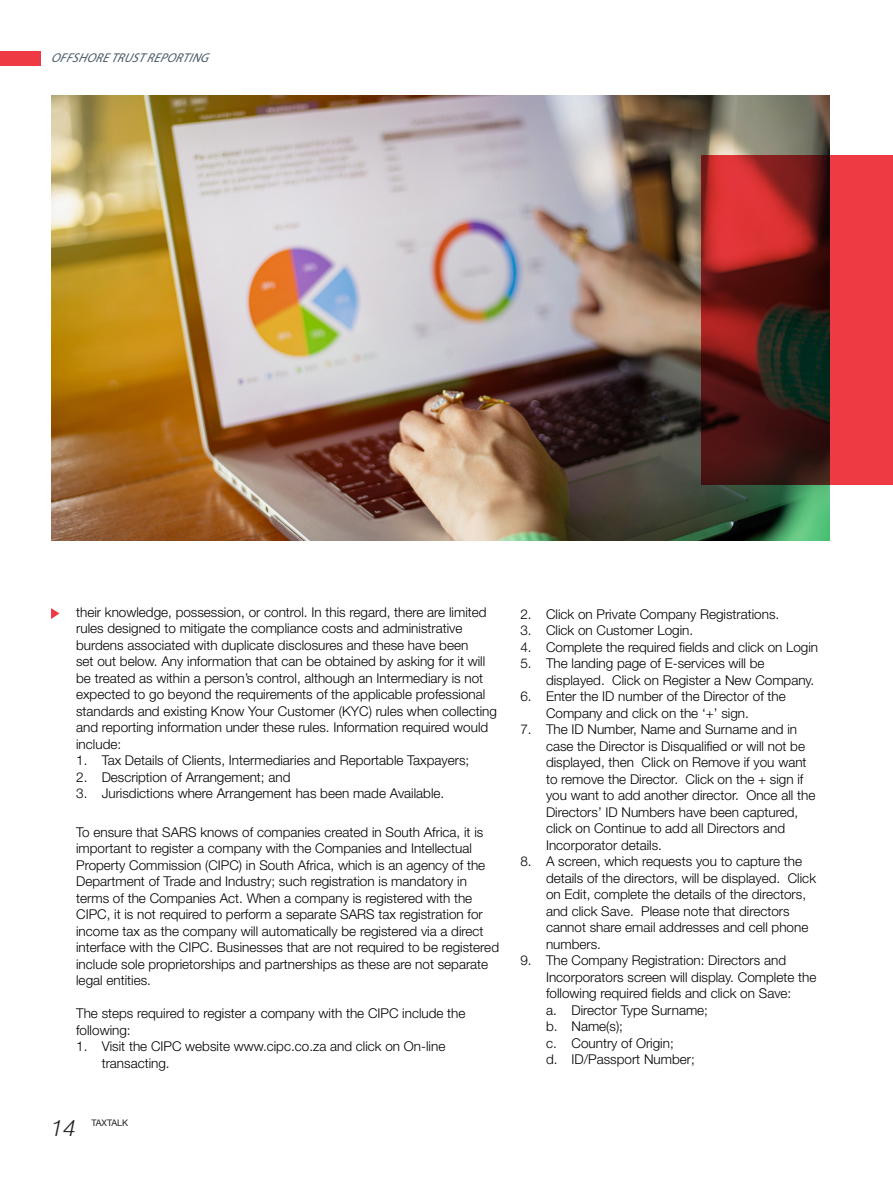
<style>
.page{position:relative;width:893px;height:1178px;background:#fff}
.page>*{position:absolute;margin:0;border:0;box-sizing:border-box;transform-origin:0 0}
.t1{font:italic 300 22.5px "Helvetica Neue";color:#231f20}
.t2{font:300 13.5px/16.5px "Helvetica Neue";color:#000}
.t3{font:italic 12.75px "Myriad Pro";color:#475865}
.t4{font:9px "Helvetica Neue";color:#231f20}
</style>
<div class="page">
<img style="left:51px;top:95px;width:778px;height:445px">
<svg style="left:702px;top:155px;width:191px;height:330px;background:#912627"></svg>
<div style="left:0;top:51px;width:40px;height:15px;background:#ee3a42"></div>
<svg style="left:51px;top:608px;width:9px;height:11px"></svg>
<p class="t3" style="left:51px;top:49px;width:163px">OFFSHORETRUST REPORTING</p>
<p class="t2" style="left:76px;top:603px;width:422px">their knowledge, possession, or control. In this regard, there are limited rules designed to mitigate the compliance costs and administrative burdens associated with duplicate disclosures and these have been<br>set out below. Any information that can be obtained by asking for it will be treated as within a person’s control, although an Intermediary is not expected to go beyond the requirements of the applicable professional standards and existing Know Your Customer (KYC) rules when collecting and reporting information under these rules. Information required would include:</p>
<p class="t2" style="left:76px;top:752px;width:395px">1. Tax Details of Clients, Intermediaries and Reportable Taxpayers;</p>
<p class="t2" style="left:76px;top:768px;width:216px">2. Description of Arrangement; and</p>
<p class="t2" style="left:76px;top:785px;width:370px">3. Jurisdictions where Arrangement has been made Available.</p>
<p class="t2" style="left:76px;top:823px;width:424px">To ensure that SARS knows of companies created in South Africa, it is important to register a company with the Companies and Intellectual Property Commission (CIPC) in South Africa, which is an agency of the Department of Trade and Industry; such registration is mandatory in terms of the Companies Act. When a company is registered with the CIPC, it is not required to perform a separate SARS tax registration for income tax as the company will automatically be registered via a direct interface with the CIPC. Businesses that are not required to be registered include sole proprietorships and partnerships as these are not separate legal entities.</p>
<p class="t2" style="left:76px;top:1004px;width:391px">The steps required to register a company with the CIPC include the following:</p>
<p class="t2" style="left:102px;top:1037px;width:345px;text-indent:-26px">1. Visit the CIPC website www.cipc.co.za and click on On-line transacting.</p>
<h1 class="t1" style="left:51px;top:1110px;width:27px">14</h1>
<p class="t4" style="left:91px;top:1116px;width:38px">TAXTALK</p>
<p class="t2" style="left:520px;top:605px;width:260px">2. Click on Private Company Registrations.</p>
<p class="t2" style="left:520px;top:621px;width:174px">3. Click on Customer Login.</p>
<p class="t2" style="left:520px;top:638px;width:299px">4. Complete the required fields and click on Login</p>
<p class="t2" style="left:546px;top:654px;width:270px;text-indent:-26px">5. The landing page of E-services will be displayed. Click on Register a New Company.</p>
<p class="t2" style="left:546px;top:687px;width:241px;text-indent:-26px">6. Enter the ID number of the Director of the<br>Company and click on the ‘+’ sign.</p>
<p class="t2" style="left:546px;top:720px;width:271px;text-indent:-26px">7. The ID Number, Name and Surname and in case the Director is Disqualified or will not be displayed, then Click on Remove if you want to remove the Director. Click on the + sign if you want to add another director. Once all the Directors’ ID Numbers have been captured, click on Continue to add all Directors and Incorporator details.</p>
<p class="t2" style="left:546px;top:852px;width:272px;text-indent:-26px">8. A screen, which requests you to capture the details of the directors, will be displayed. Click on Edit, complete the details of the directors, and click Save. Please note that directors cannot share email addresses and cell phone numbers.</p>
<p class="t2" style="left:546px;top:951px;width:272px;text-indent:-26px">9. The Company Registration: Directors and<br>Incorporators screen will display. Complete the following required fields and click on Save:</p>
<p class="t2" style="left:546px;top:1001px;width:164px">a. Director Type Surname;</p>
<p class="t2" style="left:546px;top:1017px;width:79px">b. Name(s);</p>
<p class="t2" style="left:546px;top:1034px;width:129px">c. Country of Origin;</p>
<p class="t2" style="left:546px;top:1050px;width:150px">d. ID/Passport Number;</p>
</div>
